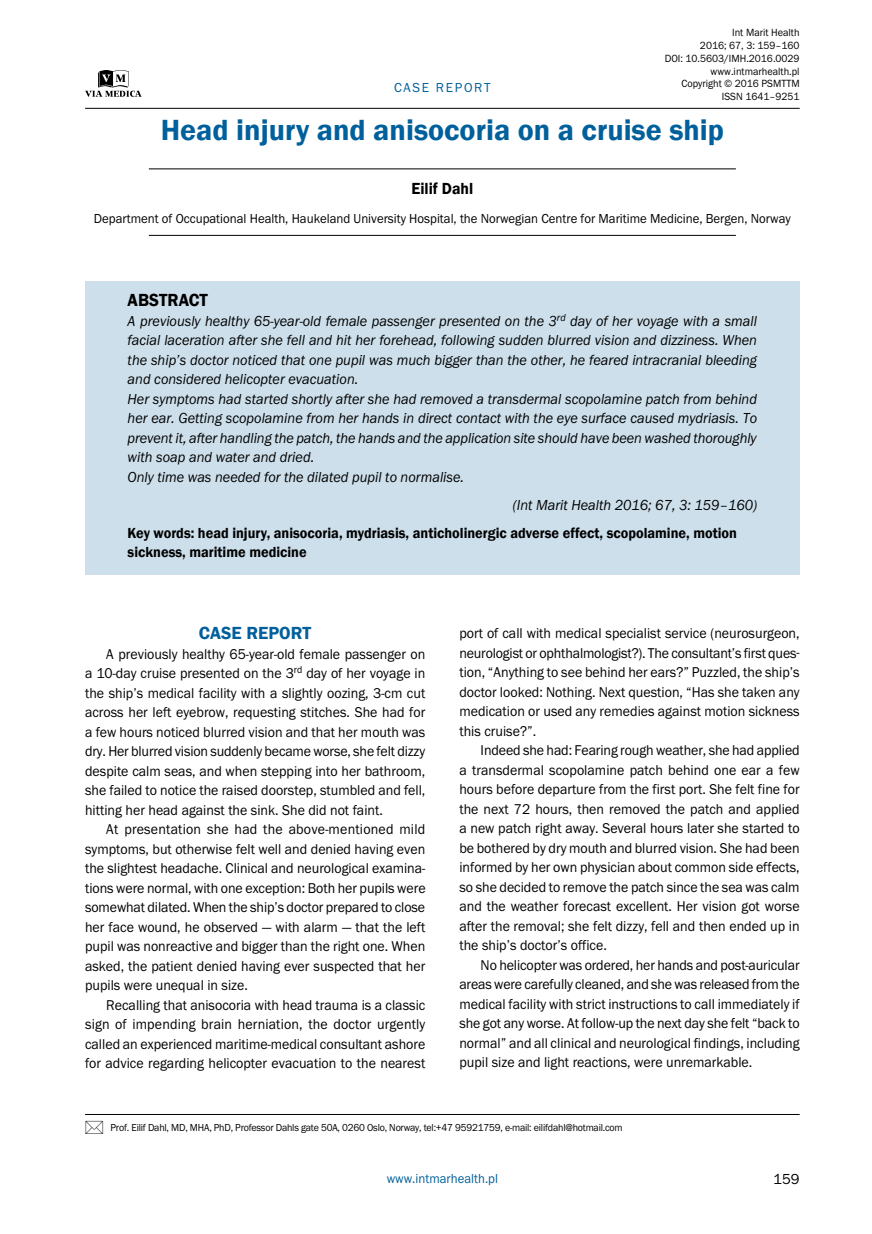
<style>
.page{position:relative;width:872px;height:1234px;background:#fff}
.page>*{position:absolute;margin:0;border:0;box-sizing:border-box;transform-origin:0 0}
.t1{font:600 30px "Franklin Gothic";color:#00609c}
.t2{font:600 18px "Franklin Gothic";color:#00609c}
.t3{font:600 18px "Franklin Gothic";color:#000;scale:.95 1}
.t4{font:600 16.5px "Franklin Gothic";color:#000;scale:.95 1}
.t5{font:italic 15px/19.5px "Franklin Got Itc TEE";color:#000;scale:.95 1}
.t6{font:600 15px/19.5px "Franklin Gothic";color:#000;scale:.95 1}
.t7{font:15px "Franklin Got Itc TEE";color:#000}
.t8{font:14.7px/19.5px "Franklin Got Itc TEE";color:#000;text-align:justify;scale:.95 1}
.t9{font:13.5px "Franklin Got Itc TEE";color:#000;scale:.95 1}
.t10{font:13.5px "Franklin Got Itc TEE";color:#00609c;scale:.95 1}
.t11{font:13.5px "Franklin Got Itc TEE";letter-spacing:.12em;color:#00609c}
.t12{font:10.8px/12.8px "Franklin Got Itc TEE";color:#000;text-align:right;scale:.95 1}
.t13{font:10.5px "Franklin Got Itc TEE";letter-spacing:-.02em;color:#000;scale:.95 1}
</style>
<div class="page">
<hr style="left:85px;top:108px;width:714px;height:1px;background:#000">
<svg style="left:85px;top:70px;width:57px;height:27px"></svg>
<hr style="left:85px;top:1113px;width:714px;height:1px;background:#000">
<div style="left:85px;top:281px;width:714px;height:293px;background:#ccdfeb"></div>
<hr style="left:149px;top:168px;width:587px;height:1px;background:#000">
<hr style="left:149px;top:235px;width:587px;height:1px;background:#000">
<p class="t11" style="left:394px;top:80px;width:98px">CASE REPORT</p>
<p class="t12" style="left:664px;top:27px;width:144px">Int Marit Health<br>2016; 67, 3: 159–160<br>DOI: 10.5603/IMH.2016.0029 www.intmarhealth.pl<br>Copyright © 2016 PSMTTM<br>ISSN 1641–9251</p>
<h1 class="t1" style="left:161px;top:112px;width:565px">Head injury and anisocoria on a cruise ship</h1>
<p class="t4" style="left:411px;top:178px;width:66px">Eilif Dahl</p>
<p class="t9" style="left:94px;top:211px;width:735px">Department of Occupational Health, Haukeland University Hospital, the Norwegian Centre for Maritime Medicine, Bergen, Norway</p>
<p class="t3" style="left:128px;top:289px;width:86px">ABSTRACT</p>
<p class="t5" style="left:128px;top:311px;width:664px">A previously healthy 65-year-old female passenger presented on the 3<sup>rd</sup> day of her voyage with a small facial laceration after she fell and hit her forehead, following sudden blurred vision and dizziness. When the ship’s doctor noticed that one pupil was much bigger than the other, he feared intracranial bleeding and considered helicopter evacuation.<br>Her symptoms had started shortly after she had removed a transdermal scopolamine patch from behind her ear. Getting scopolamine from her hands in direct contact with the eye surface caused mydriasis. To prevent it, after handling the patch, the hands and the application site should have been washed thoroughly with soap and water and dried.<br>Only time was needed for the dilated pupil to normalise.</p>
<p class="t5" style="left:513px;top:495px;width:259px">(Int Marit Health 2016; 67, 3: 159–160)</p>
<p class="t6" style="left:128px;top:523px;width:643px">Key words: head injury, anisocoria, mydriasis, anticholinergic adverse effect, scopolamine, motion sickness, maritime medicine</p>
<p class="t2" style="left:199px;top:622px;width:114px">CASE REPORT</p>
<p class="t8" style="left:85px;top:644px;width:360px;text-indent:21px">A previously healthy 65-year-old female passenger on a 10-day cruise presented on the 3<sup>rd</sup> day of her voyage in the ship’s medical facility with a slightly oozing, 3-cm cut across her left eyebrow, requesting stitches. She had for a few hours noticed blurred vision and that her mouth was dry. Her blurred vision suddenly became worse, she felt dizzy despite calm seas, and when stepping into her bathroom, she failed to notice the raised doorstep, stumbled and fell, hitting her head against the sink. She did not faint.</p>
<p class="t8" style="left:85px;top:819px;width:360px;text-indent:21px">At presentation she had the above-mentioned mild symptoms, but otherwise felt well and denied having even the slightest headache. Clinical and neurological examina&shy;tions were normal, with one exception: Both her pupils were somewhat dilated. When the ship’s doctor prepared to close her face wound, he observed — with alarm — that the left pupil was nonreactive and bigger than the right one. When asked, the patient denied having ever suspected that her pupils were unequal in size.</p>
<p class="t8" style="left:85px;top:995px;width:360px;text-indent:21px">Recalling that anisocoria with head trauma is a classic sign of impending brain herniation, the doctor urgently called an experienced maritime-medical consultant ashore for advice regarding helicopter evacuation to the nearest</p>
<p class="t8" style="left:459px;top:623px;width:360px">port of call with medical specialist service (neurosurgeon, neurologist or ophthalmologist?). The consultant’s first ques&shy;tion, “Anything to see behind her ears?” Puzzled, the ship’s doctor looked: Nothing. Next question, “Has she taken any medication or used any remedies against motion sickness this cruise?”.</p>
<p class="t8" style="left:459px;top:740px;width:360px;text-indent:21px">Indeed she had: Fearing rough weather, she had applied a transdermal scopolamine patch behind one ear a few hours before departure from the first port. She felt fine for the next 72 hours, then removed the patch and applied a new patch right away. Several hours later she started to be bothered by dry mouth and blurred vision. She had been informed by her own physician about common side effects, so she decided to remove the patch since the sea was calm and the weather forecast excellent. Her vision got worse after the removal; she felt dizzy, fell and then ended up in the ship’s doctor’s office.</p>
<p class="t8" style="left:459px;top:955px;width:360px;text-indent:21px">No helicopter was ordered, her hands and post-auricular areas were carefully cleaned, and she was released from the medical facility with strict instructions to call immediately if she got any worse. At follow-up the next day she felt “back to normal” and all clinical and neurological findings, including pupil size and light reactions, were unremarkable.</p>
<p class="t13" style="left:111px;top:1121px;width:540px">Prof. Eilif Dahl, MD, MHA, PhD, Professor Dahls gate 50A, 0260 Oslo, Norway, tel:+47 95921759, e-mail: eilifdahl@hotmail.com</p>
<p class="t10" style="left:387px;top:1170px;width:119px">www.intmarhealth.pl</p>
<p class="t7" style="left:773px;top:1170px;width:28px">159</p>
</div>
